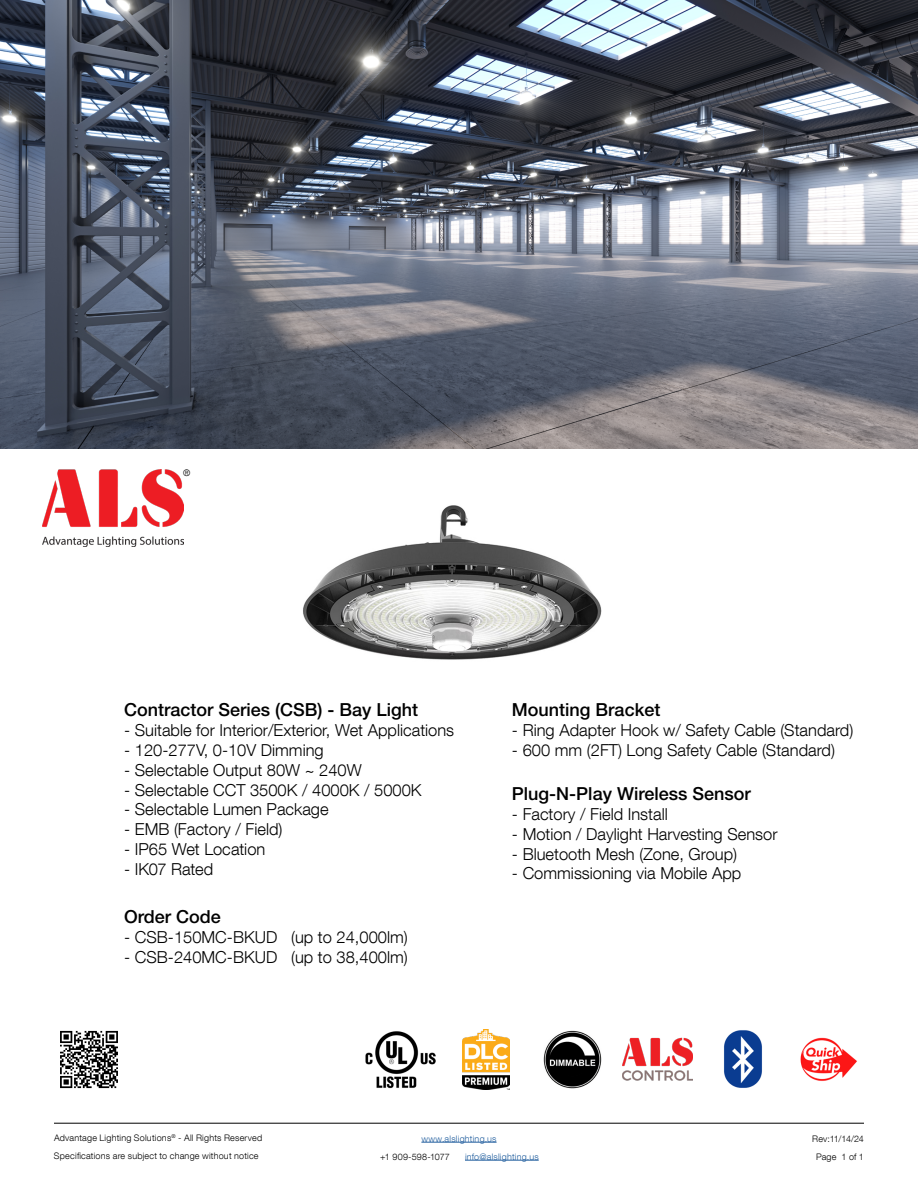
<style>
.page{position:relative;width:918px;height:1188px;background:#fff}
.page>*{position:absolute;margin:0;border:0;box-sizing:border-box;transform-origin:0 0}
.t1{font:500 18px "Helvetica Neue LT Pro";color:#000}
.t2{font:300 16.5px "Helvetica Neue LT Com";color:#000}
.t3{font:300 9px/18px "Helvetica Neue LT Com";letter-spacing:.025em;color:#000;text-align:center}
.t4{font:300 9px "Helvetica Neue LT Com";letter-spacing:.025em;color:#215e9e}
</style>
<div class="page">
<hr style="left:421px;top:1142px;width:76px;height:1px;background:#215e9e">
<hr style="left:465px;top:1160px;width:74px;height:1px;background:#215e9e">
<hr style="left:54px;top:1123px;width:810px;height:1px;background:#000">
<img style="left:0;top:0;width:918px;height:448px">
<img style="left:303px;top:505px;width:299px;height:155px">
<img style="left:366px;top:1031px;width:70px;height:58px">
<img style="left:60px;top:1030px;width:58px;height:59px">
<img style="left:43px;top:469px;width:140px;height:77px">
<img style="left:463px;top:1029px;width:46px;height:60px">
<img style="left:543px;top:1030px;width:58px;height:58px">
<img style="left:800px;top:1037px;width:57px;height:44px">
<img style="left:622px;top:1037px;width:71px;height:44px">
<img style="left:724px;top:1030px;width:38px;height:58px">
<p class="t3" style="left:183px;top:463px;width:9px">®</p>
<p class="t1" style="left:124px;top:699px;width:296px">Contractor Series (CSB) - Bay Light</p>
<p class="t2" style="left:124px;top:720px;width:332px">- Suitable for Interior/Exterior, Wet Applications</p>
<p class="t2" style="left:124px;top:740px;width:201px">- 120-277V, 0-10V Dimming</p>
<p class="t2" style="left:124px;top:760px;width:239px">- Selectable Output 80W ~ 240W</p>
<p class="t2" style="left:124px;top:780px;width:299px">- Selectable CCT 3500K / 4000K / 5000K</p>
<p class="t2" style="left:124px;top:799px;width:206px">- Selectable Lumen Package</p>
<p class="t2" style="left:124px;top:819px;width:160px">- EMB (Factory / Field)</p>
<p class="t2" style="left:124px;top:839px;width:143px">- IP65 Wet Location</p>
<p class="t2" style="left:124px;top:859px;width:91px">- IK07 Rated</p>
<p class="t1" style="left:124px;top:906px;width:98px">Order Code</p>
<p class="t2" style="left:124px;top:927px;width:285px">- CSB-150MC-BKUD (up to 24,000lm)</p>
<p class="t2" style="left:124px;top:947px;width:285px">- CSB-240MC-BKUD (up to 38,400lm)</p>
<p class="t1" style="left:512px;top:699px;width:150px">Mounting Bracket</p>
<p class="t2" style="left:512px;top:720px;width:343px">- Ring Adapter Hook w/ Safety Cable (Standard)</p>
<p class="t2" style="left:512px;top:740px;width:325px">- 600 mm (2FT) Long Safety Cable (Standard)</p>
<p class="t1" style="left:512px;top:783px;width:240px">Plug-N-Play Wireless Sensor</p>
<p class="t2" style="left:512px;top:804px;width:157px">- Factory / Field Install</p>
<p class="t2" style="left:512px;top:824px;width:267px">- Motion / Daylight Harvesting Sensor</p>
<p class="t2" style="left:512px;top:844px;width:227px">- Bluetooth Mesh (Zone, Group)</p>
<p class="t2" style="left:512px;top:863px;width:231px">- Commissioning via Mobile App</p>
<p class="t3" style="left:54px;top:1129px;width:210px;text-align:left">Advantage Lighting Solutions<sup>®</sup> - All Rights Reserved<br>Specifications are subject to change without notice</p>
<p class="t4" style="left:421px;top:1133px;width:77px">www.alslighting.us</p>
<p class="t3" style="left:380px;top:1147px;width:71px">+1 909-598-1077</p>
<p class="t4" style="left:465px;top:1151px;width:75px">info@alslighting.us</p>
<p class="t3" style="left:812px;top:1129px;width:53px">Rev:11/14/24<br>Page 1 of 1</p>
</div>
